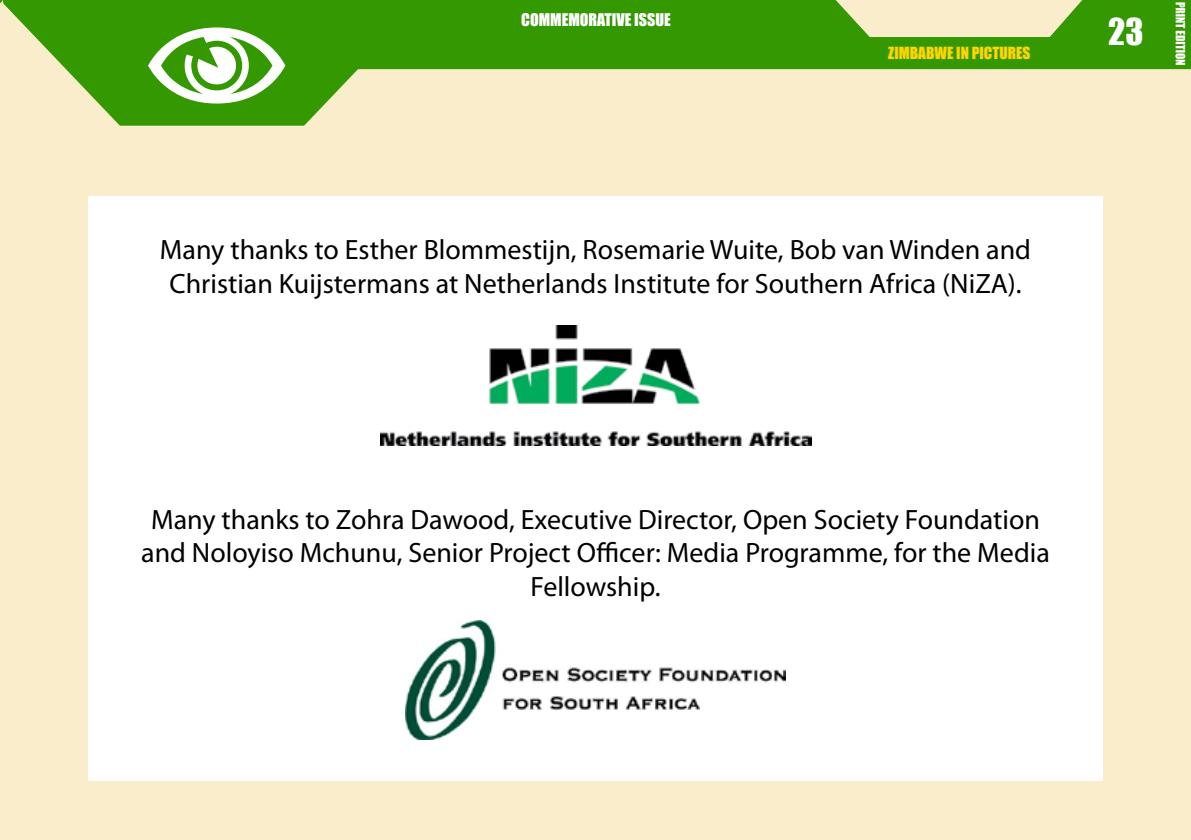
<style>
.page{position:relative;width:1191px;height:840px;background:#fff}
.page>*{position:absolute;margin:0;border:0;box-sizing:border-box;transform-origin:0 0}
.t1{font:34px "Impact";color:#fff}
.t2{font:28px/33.6px "Myriad Pro";color:#000;text-align:center}
.t3{font:16px "Impact";color:#fff}
.t4{font:15.4px "Impact";color:#fed500}
</style>
<div class="page">
<div style="left:0;top:0;width:1191px;height:839px;background:#faedcc"></div>
<svg style="left:0;top:0;width:1191px;height:126px"></svg>
<svg style="left:148px;top:27px;width:137px;height:76px;background:#8fc673"></svg>
<svg style="left:1175px;top:2px;width:10px;height:63px"></svg>
<div style="left:88px;top:196px;width:1014px;height:584px;background:#fff"></div>
<img style="left:405px;top:620px;width:381px;height:119px">
<img style="left:380px;top:325px;width:431px;height:120px">
<p class="t3" style="left:521px;top:8px;width:151px">COMMEMORATIVE ISSUE</p>
<p class="t1" style="left:1108px;top:5px;width:37px">23</p>
<p class="t4" style="left:888px;top:41px;width:144px">ZIMBABWE IN PICTURES</p>
<p class="t2" style="left:160px;top:232px;width:872px">Many thanks to Esther Blommestijn, Rosemarie Wuite, Bob van Winden and<br>Christian Kuijstermans at Netherlands Institute for Southern Africa (NiZA).</p>
<p class="t2" style="left:141px;top:501px;width:910px">Many thanks to Zohra Dawood, Executive Director, Open Society Foundation and Noloyiso Mchunu, Senior Project Officer: Media Programme, for the Media<br>Fellowship.</p>
</div>
